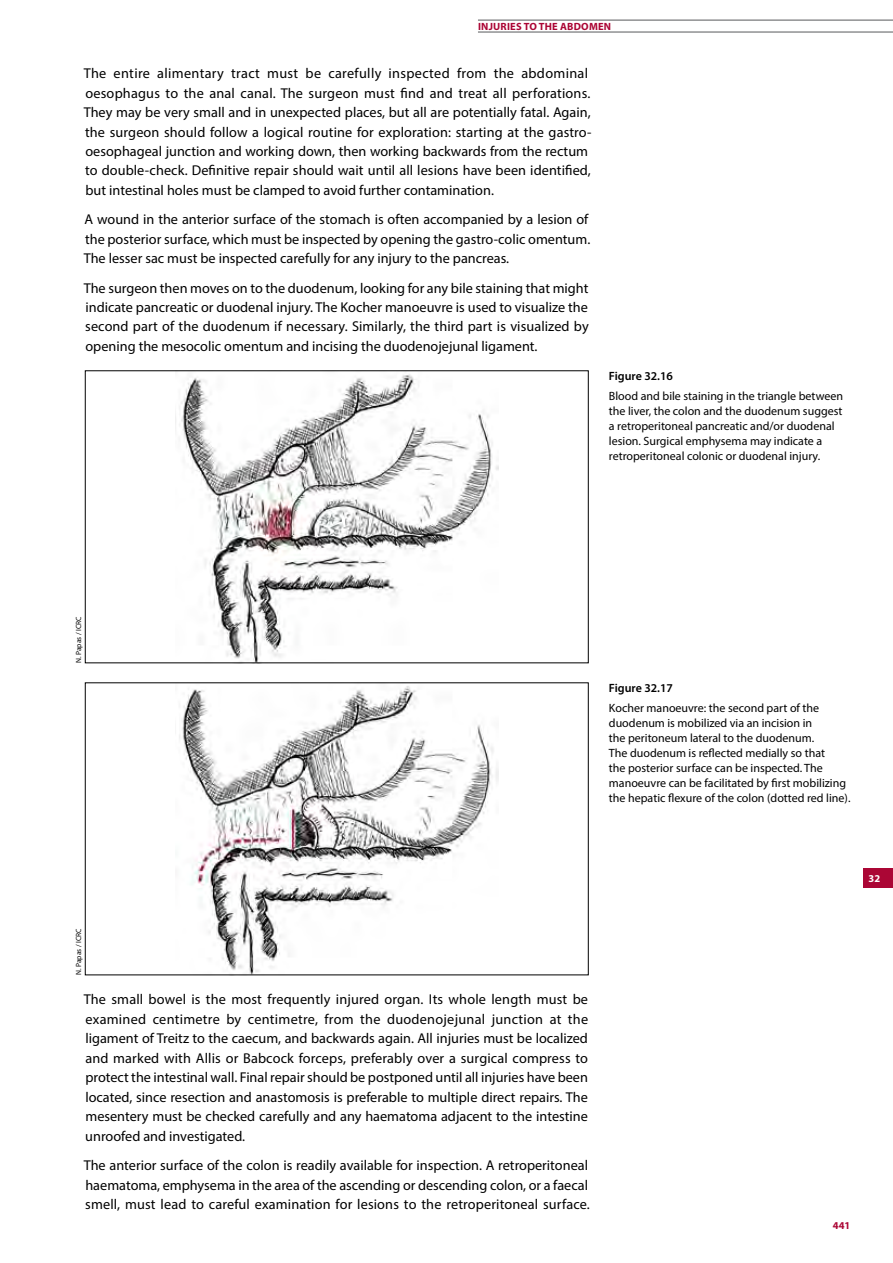
<style>
.page{position:relative;width:893px;height:1263px;background:#fff}
.page>*{position:absolute;margin:0;border:0;box-sizing:border-box;transform-origin:0 0}
.t1{font:14.25px/19.5px "Myriad Pro";color:#000}
.t2{font:12px/15px "Myriad Pro";color:#000}
.t3{font:600 12px "Myriad Pro";color:#000}
.t4{font:700 10.5px "Myriad Pro";letter-spacing:.02em;color:#ab0635}
.t5{font:700 10.5px "Myriad Pro";color:#fff}
.t6{font:7.5px "Myriad Pro";color:#000}
</style>
<div class="page">
<hr style="left:478px;top:20px;width:415px;height:1px;background:#58595b">
<hr style="left:478px;top:32px;width:415px;height:1px;background:#58595b">
<div style="left:863px;top:868px;width:30px;height:19px;background:#ab0635"></div>
<img style="left:175px;top:370px;width:323px;height:291px">
<img style="left:175px;top:682px;width:323px;height:291px">
<p class="t4" style="left:478px;top:19px;width:135px">INJURIES TO THE ABDOMEN</p>
<p class="t1" style="left:84px;top:63px;width:509px">The entire alimentary tract must be carefully inspected from the abdominal oesophagus to the anal canal. The surgeon must find and treat all perforations.<br>They may be very small and in unexpected places, but all are potentially fatal. Again, the surgeon should follow a logical routine for exploration: starting at the gastro&shy;oesophageal junction and working down, then working backwards from the rectum to double-check. Definitive repair should wait until all lesions have been identified, but intestinal holes must be clamped to avoid further contamination.</p>
<p class="t1" style="left:84px;top:209px;width:508px">A wound in the anterior surface of the stomach is often accompanied by a lesion of the posterior surface, which must be inspected by opening the gastro-colic omentum.<br>The lesser sac must be inspected carefully for any injury to the pancreas.</p>
<p class="t1" style="left:84px;top:278px;width:507px;text-align:justify">The surgeon then moves on to the duodenum, looking for any bile staining that might indicate pancreatic or duodenal injury. The Kocher manoeuvre is used to visualize the second part of the duodenum if necessary. Similarly, the third part is visualized by opening the mesocolic omentum and incising the duodenojejunal ligament.</p>
<p class="t3" style="left:609px;top:369px;width:66px">Figure 32.16</p>
<p class="t2" style="left:609px;top:388px;width:236px">Blood and bile staining in the triangle between the liver, the colon and the duodenum suggest a retroperitoneal pancreatic and/or duodenal lesion. Surgical emphysema may indicate a retroperitoneal colonic or duodenal injury.</p>
<p class="t6" style="left:74px;top:663px;width:48px;rotate:-90deg">N. Papas / ICRC</p>
<p class="t3" style="left:609px;top:681px;width:66px">Figure 32.17</p>
<p class="t2" style="left:609px;top:700px;width:243px">Kocher manoeuvre: the second part of the duodenum is mobilized via an incision in<br>the peritoneum lateral to the duodenum.<br>The duodenum is reflected medially so that<br>the posterior surface can be inspected. The manoeuvre can be facilitated by first mobilizing the hepatic flexure of the colon (dotted red line).</p>
<p class="t6" style="left:74px;top:975px;width:48px;rotate:-90deg">N. Papas / ICRC</p>
<p class="t1" style="left:84px;top:989px;width:506px;text-align:justify">The small bowel is the most frequently injured organ. Its whole length must be examined centimetre by centimetre, from the duodenojejunal junction at the ligament of Treitz to the caecum, and backwards again. All injuries must be localized and marked with Allis or Babcock forceps, preferably over a surgical compress to protect the intestinal wall. Final repair should be postponed until all injuries have been located, since resection and anastomosis is preferable to multiple direct repairs. The mesentery must be checked carefully and any haematoma adjacent to the intestine unroofed and investigated.</p>
<p class="t1" style="left:84px;top:1155px;width:508px">The anterior surface of the colon is readily available for inspection. A retroperitoneal haematoma, emphysema in the area of the ascending or descending colon, or a faecal smell, must lead to careful examination for lesions to the retroperitoneal surface.</p>
<p class="t5" style="left:869px;top:871px;width:13px">32</p>
<p class="t4" style="left:833px;top:1218px;width:19px">441</p>
</div>
